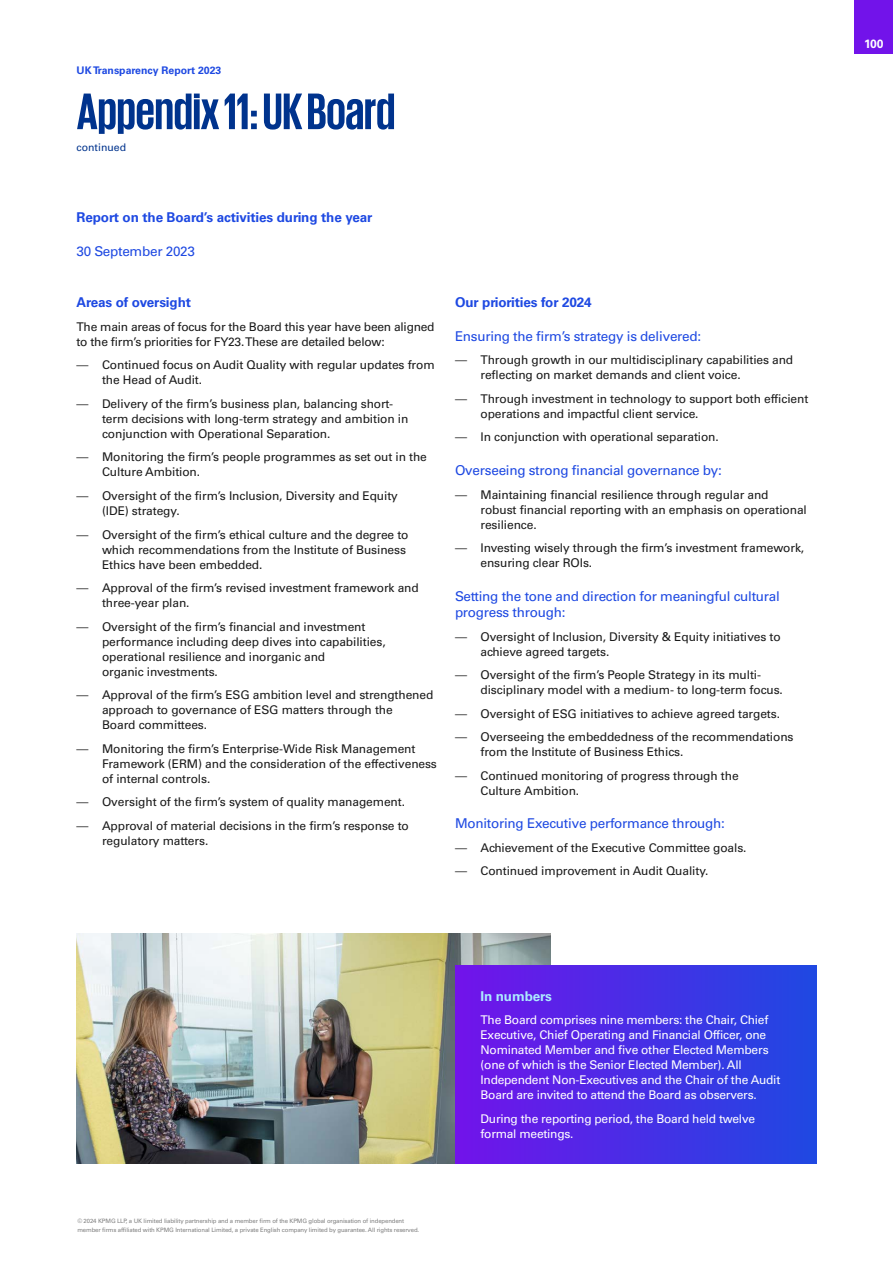
<style>
.page{position:relative;width:893px;height:1263px;background:#fff}
.page>*{position:absolute;margin:0;border:0;box-sizing:border-box;transform-origin:0 0}
.t1{font:700 52.5px "KPMG";letter-spacing:-.01em;color:#00338d}
.t2{font:13.5px/16.5px "Univers LT Std";letter-spacing:-.02em;color:#1e49e2}
.t3{font:700 13.5px "Univers LT Std";letter-spacing:-.01em;color:#1e49e2}
.t4{font:700 13.5px "Univers LT Std";letter-spacing:-.01em;color:#aceaff}
.t5{font:12px/15px "Univers LT Std";letter-spacing:-.01em;color:#1a1a1a}
.t6{font:12px/15px "Univers LT Std";letter-spacing:-.02em;color:#fff}
.t7{font:700 12px "Univers LT Std";color:#fff}
.t8{font:700 10.5px "Univers LT Std";color:#1e49e2}
.t9{font:10.5px "Univers LT Std";color:#00338d}
.t10{font:6px/9px "Univers LT Std";letter-spacing:-.02em;color:#808080}
.s1{font-weight:300}
</style>
<div class="page">
<img style="left:77px;top:934px;width:473px;height:229px">
<div style="left:455px;top:965px;width:361px;height:198px;background:linear-gradient(to right,#7213ea,#1f48e2)"></div>
<div style="left:855px;top:0;width:38px;height:54px;background:#7213ea"></div>
<p class="t8" style="left:77px;top:65px;width:146px">UK Transparency Report 2023</p>
<h1 class="t1" style="left:77px;top:85px;width:320px">Appendix 11: UK Board</h1>
<p class="t9" style="left:77px;top:141px;width:51px">continued</p>
<p class="t3" style="left:77px;top:210px;width:297px">Report on the Board’s activities during the year</p>
<p class="t2" style="left:77px;top:243px;width:120px">30 September 2023</p>
<p class="t3" style="left:77px;top:295px;width:116px">Areas of oversight</p>
<p class="t5" style="left:77px;top:319px;width:360px">The main areas of focus for the Board this year have been aligned to the firm’s priorities for FY23. These are detailed below:</p>
<p class="t5" style="left:102px;top:358px;width:334px;text-indent:-26px"><span class="s1">—</span> Continued focus on Audit Quality with regular updates from the Head of Audit.</p>
<p class="t5" style="left:102px;top:396px;width:308px;text-indent:-26px"><span class="s1">—</span> Delivery of the firm’s business plan, balancing short&shy;term decisions with long-term strategy and ambition in conjunction with Operational Separation.</p>
<p class="t5" style="left:102px;top:450px;width:326px;text-indent:-26px"><span class="s1">—</span> Monitoring the firm’s people programmes as set out in the<br>Culture Ambition.</p>
<p class="t5" style="left:102px;top:488px;width:297px;text-indent:-26px"><span class="s1">—</span> Oversight of the firm’s Inclusion, Diversity and Equity (IDE) strategy.</p>
<p class="t5" style="left:102px;top:527px;width:308px;text-indent:-26px"><span class="s1">—</span> Oversight of the firm’s ethical culture and the degree to which recommendations from the Institute of Business<br>Ethics have been embedded.</p>
<p class="t5" style="left:102px;top:580px;width:318px;text-indent:-26px"><span class="s1">—</span> Approval of the firm’s revised investment framework and three-year plan.</p>
<p class="t5" style="left:102px;top:619px;width:285px;text-indent:-26px"><span class="s1">—</span> Oversight of the firm’s financial and investment performance including deep dives into capabilities, operational resilience and inorganic and<br>organic investments.</p>
<p class="t5" style="left:102px;top:687px;width:333px;text-indent:-26px"><span class="s1">—</span> Approval of the firm’s ESG ambition level and strengthened approach to governance of ESG matters through the<br>Board committees.</p>
<p class="t5" style="left:102px;top:741px;width:336px;text-indent:-26px"><span class="s1">—</span> Monitoring the firm’s Enterprise-Wide Risk Management<br>Framework (ERM) and the consideration of the effectiveness of internal controls.</p>
<p class="t5" style="left:77px;top:794px;width:330px"><span class="s1">—</span> Oversight of the firm’s system of quality management.</p>
<p class="t5" style="left:102px;top:818px;width:308px;text-indent:-26px"><span class="s1">—</span> Approval of material decisions in the firm’s response to regulatory matters.</p>
<p class="t3" style="left:455px;top:295px;width:138px">Our priorities for 2024</p>
<p class="t2" style="left:455px;top:328px;width:248px">Ensuring the firm’s strategy is delivered:</p>
<p class="t5" style="left:480px;top:353px;width:314px;text-indent:-26px"><span class="s1">—</span> Through growth in our multidisciplinary capabilities and reflecting on market demands and client voice.</p>
<p class="t5" style="left:480px;top:391px;width:329px;text-indent:-26px"><span class="s1">—</span> Through investment in technology to support both efficient operations and impactful client service.</p>
<p class="t5" style="left:455px;top:430px;width:265px"><span class="s1">—</span> In conjunction with operational separation.</p>
<p class="t2" style="left:455px;top:462px;width:268px">Overseeing strong financial governance by:</p>
<p class="t5" style="left:480px;top:487px;width:328px;text-indent:-26px"><span class="s1">—</span> Maintaining financial resilience through regular and robust financial reporting with an emphasis on operational resilience.</p>
<p class="t5" style="left:480px;top:540px;width:325px;text-indent:-26px"><span class="s1">—</span> Investing wisely through the firm’s investment framework, ensuring clear ROIs.</p>
<p class="t2" style="left:455px;top:588px;width:326px">Setting the tone and direction for meaningful cultural progress through:</p>
<p class="t5" style="left:480px;top:629px;width:302px;text-indent:-26px"><span class="s1">—</span> Oversight of Inclusion, Diversity &amp; Equity initiatives to achieve agreed targets.</p>
<p class="t5" style="left:480px;top:667px;width:304px;text-indent:-26px"><span class="s1">—</span> Oversight of the firm’s People Strategy in its multi&shy;disciplinary model with a medium- to long-term focus.</p>
<p class="t5" style="left:455px;top:706px;width:326px"><span class="s1">—</span> Oversight of ESG initiatives to achieve agreed targets.</p>
<p class="t5" style="left:480px;top:729px;width:315px;text-indent:-26px"><span class="s1">—</span> Overseeing the embeddedness of the recommendations from the Institute of Business Ethics.</p>
<p class="t5" style="left:480px;top:768px;width:260px;text-indent:-26px"><span class="s1">—</span> Continued monitoring of progress through the<br>Culture Ambition.</p>
<p class="t2" style="left:455px;top:815px;width:271px">Monitoring Executive performance through:</p>
<p class="t5" style="left:455px;top:840px;width:293px"><span class="s1">—</span> Achievement of the Executive Committee goals.</p>
<p class="t5" style="left:455px;top:863px;width:255px"><span class="s1">—</span> Continued improvement in Audit Quality.</p>
<p class="t10" style="left:77px;top:1217px;width:343px">© 2024 KPMG LLP, a UK limited liability partnership and a member firm of the KPMG global organisation of independent member firms affiliated with KPMG International Limited, a private English company limited by guarantee. All rights reserved.</p>
<p class="t4" style="left:480px;top:988px;width:73px">In numbers</p>
<p class="t6" style="left:480px;top:1012px;width:301px">The Board comprises nine members: the Chair, Chief Executive, Chief Operating and Financial Officer, one Nominated Member and five other Elected Members (one of which is the Senior Elected Member). All Independent Non-Executives and the Chair of the Audit Board are invited to attend the Board as observers.</p>
<p class="t6" style="left:480px;top:1111px;width:276px">During the reporting period, the Board held twelve formal meetings.</p>
<p class="t7" style="left:864px;top:36px;width:21px">100</p>
</div>
